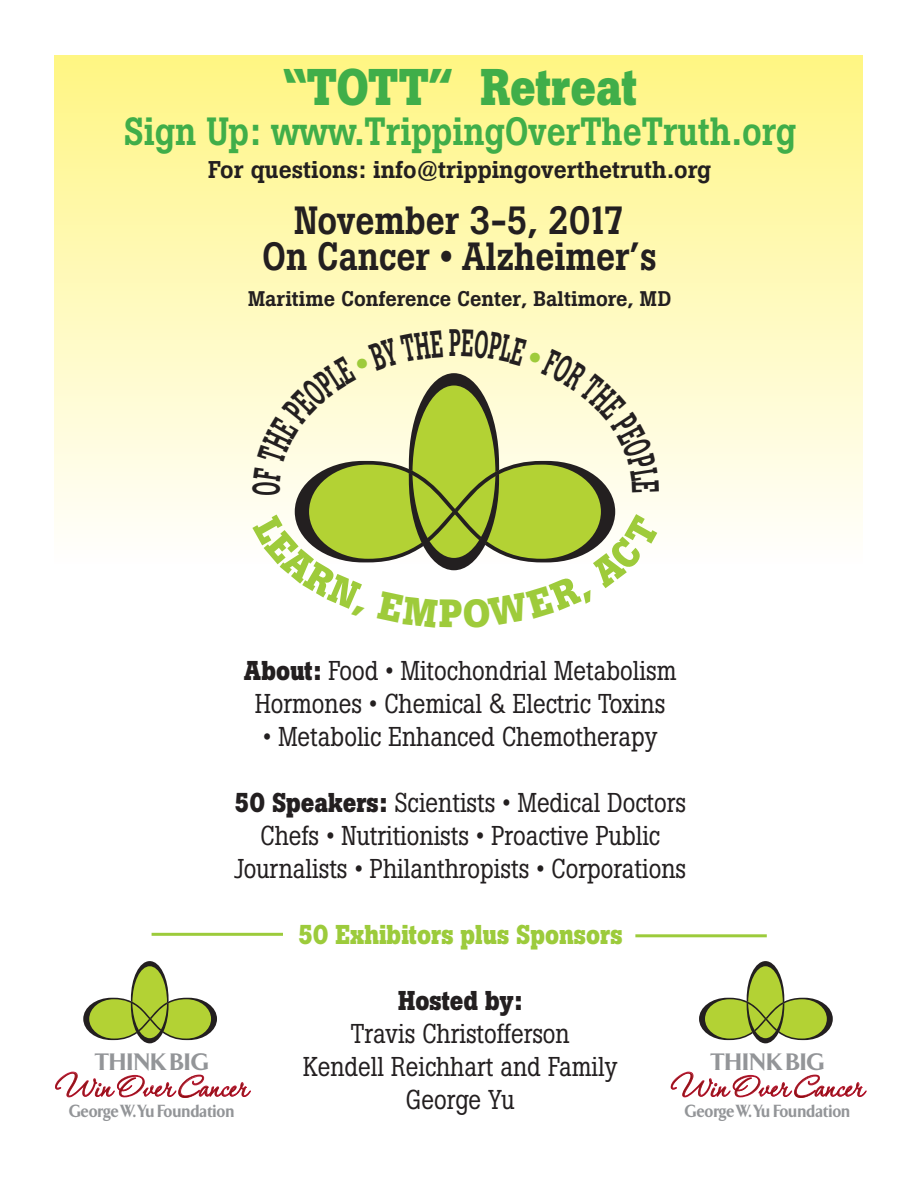
<style>
.page{position:relative;width:918px;height:1188px;background:#fff}
.page>*{position:absolute;margin:0;border:0;box-sizing:border-box;transform-origin:0 0}
.t1{font:700 51px "Boton";color:#40ae49;scale:.9 1}
.t2{font:500 39px/36px "Boton";color:#231f20;text-align:center;scale:.9 1}
.t3{font:500 39px "Boton";color:#40ae49;scale:.9 1}
.t4{font:38.25px "Corinthia ROB";color:#8d0e11}
.t5{font:500 37.95px "Boton";color:#231f20;scale:.56 1}
.t6{font:27px/33px "Boton";color:#231f20;text-align:center;scale:.9 1}
.t7{font:700 27px "Boton";color:#9ccb3b;scale:.9 1}
.t8{font:700 27px "Boton";color:#231f20;scale:.9 1}
.t9{font:800 24.3px "TF Arrow";color:#939598}
.t10{font:500 24px "Boton";color:#231f20}
.t11{font:500 21px "Boton";color:#231f20}
.t12{font:800 18px "TF Arrow";color:#939598;scale:.9 1}
.s1{font-weight:700}
</style>
<div class="page">
<div style="left:55px;top:55px;width:808px;height:508px;background:linear-gradient(to bottom,#fff683,#fffefd)"></div>
<hr style="left:635px;top:934px;width:132px;height:3px;background:#9ccb3b">
<hr style="left:152px;top:933px;width:131px;height:3px;background:#9ccb3b">
<svg style="left:671px;top:1071px;width:196px;height:27px"></svg>
<svg style="left:699px;top:961px;width:134px;height:82px"></svg>
<svg style="left:55px;top:1071px;width:196px;height:27px"></svg>
<svg style="left:83px;top:961px;width:134px;height:82px"></svg>
<svg style="left:252px;top:329px;width:408px;height:242px;background:#d7de9d"></svg>
<h1 class="t1" style="left:282px;top:57px;width:396px">“TOTT” Retreat</h1>
<h2 class="t3" style="left:123px;top:109px;width:749px">Sign Up: www.TrippingOverTheTruth.org</h2>
<p class="t10" style="left:208px;top:156px;width:504px">For questions: info@trippingoverthetruth.org</p>
<h2 class="t2" style="left:263px;top:202px;width:440px">November 3-5, 2017<br>On Cancer • Alzheimer’s</h2>
<p class="t11" style="left:248px;top:286px;width:425px">Maritime Conference Center, Baltimore, MD</p>
<h3 class="t5" style="left:449px;top:321px;width:23px">P</h3>
<p class="t6" style="left:244px;top:654px;width:482px"><span class="s1">About:</span> Food • Mitochondrial Metabolism<br>Hormones • Chemical &amp; Electric Toxins</p>
<p class="t6" style="left:263px;top:720px;width:440px">• Metabolic Enhanced Chemotherapy</p>
<p class="t6" style="left:234px;top:786px;width:504px"><span class="s1">50 Speakers:</span> Scientists • Medical Doctors<br>Chefs • Nutritionists • Proactive Public<br>Journalists • Philanthropists • Corporations</p>
<p class="t9" style="left:95px;top:1048px;width:115px">THINK BIG</p>
<h3 class="t4" style="left:56px;top:1067px;width:194px">Win Over Cancer</h3>
<p class="t12" style="left:69px;top:1101px;width:185px">George W. Yu Foundation</p>
<p class="t7" style="left:298px;top:918px;width:362px">50 Exhibitors plus Sponsors</p>
<p class="t8" style="left:398px;top:984px;width:140px">Hosted by:</p>
<p class="t6" style="left:303px;top:1017px;width:351px">Travis Christofferson<br>Kendell Reichhart and Family<br>George Yu</p>
<p class="t9" style="left:711px;top:1048px;width:115px">THINK BIG</p>
<h3 class="t4" style="left:671px;top:1067px;width:194px">Win Over Cancer</h3>
<p class="t12" style="left:685px;top:1101px;width:185px">George W. Yu Foundation</p>
</div>
